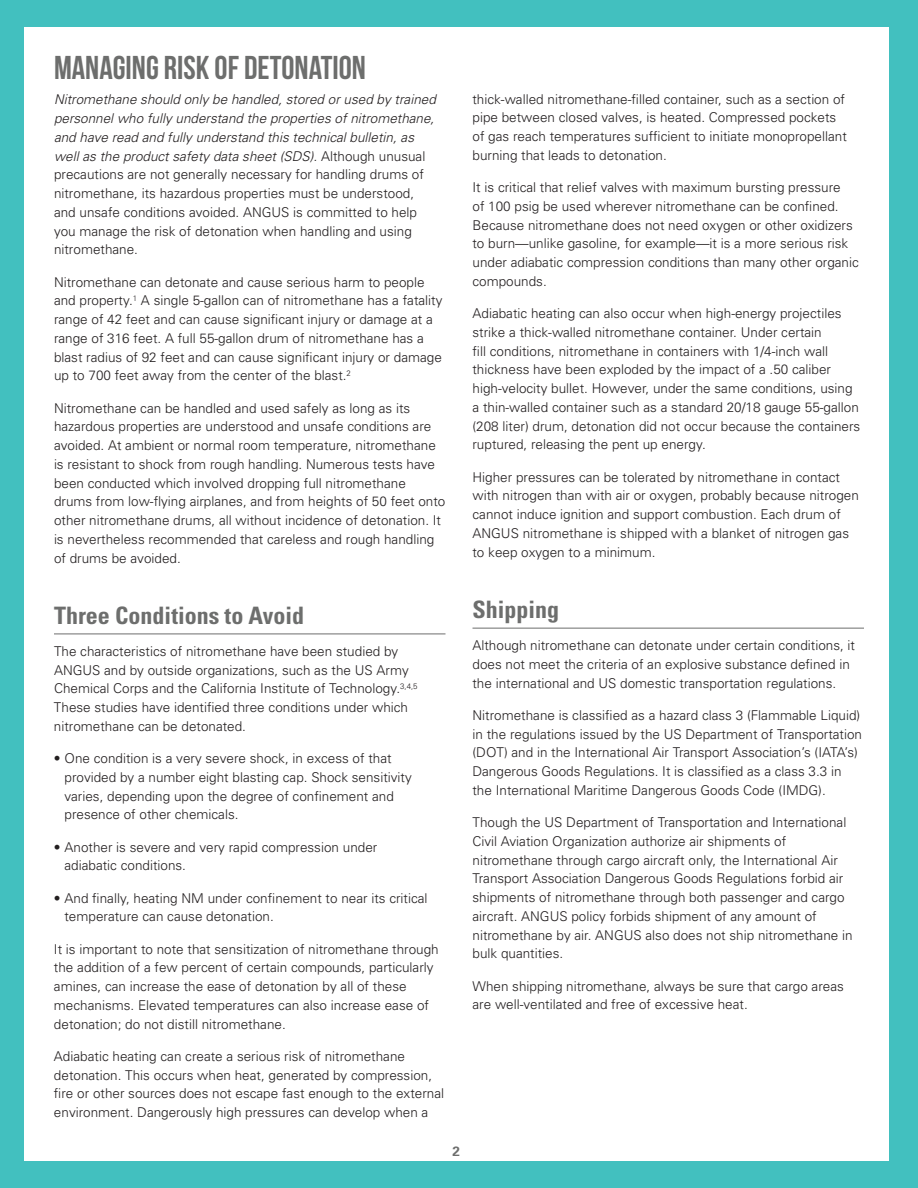
<style>
.page{position:relative;width:918px;height:1188px;background:#42c0bf}
.page>*{position:absolute;margin:0;border:0;box-sizing:border-box;transform-origin:0 0}
.t1{font:33px "Bebas Neue";color:#6d6e6d}
.t2{font:700 condensed 24px "Univers";color:#6d6e6d}
.t3{font:300 13.5px/18.8px "Univers";color:#231f20}
.t4{font:700 13.5px "Univers";color:#6d6e6d}
.s1{font-style:italic}
</style>
<div class="page">
<div style="left:24px;top:27px;width:864px;height:1134px;background:#fff"></div>
<hr style="left:54px;top:634px;width:392px;height:1px;background:#6d6e6d">
<hr style="left:472px;top:628px;width:392px;height:1px;background:#6d6e6d">
<h1 class="t1" style="left:54px;top:49px;width:314px">MANAGING RISK OF DETONATION</h1>
<p class="t3" style="left:54px;top:90px;width:383px"><span class="s1">Nitromethane should only be handled, stored or used by trained personnel who fully understand the properties of nitromethane, and have read and fully understand this technical bulletin, as well as the product safety data sheet (SDS).</span> Although unusual precautions are not generally necessary for handling drums of nitromethane, its hazardous properties must be understood, and unsafe conditions avoided. ANGUS is committed to help you manage the risk of detonation when handling and using nitromethane.</p>
<p class="t3" style="left:54px;top:272px;width:390px">Nitromethane can detonate and cause serious harm to people and property.<sup>1</sup> A single 5-gallon can of nitromethane has a fatality range of 42 feet and can cause significant injury or damage at a range of 316 feet. A full 55-gallon drum of nitromethane has a blast radius of 92 feet and can cause significant injury or damage up to 700 feet away from the center of the blast.<sup>2</sup></p>
<p class="t3" style="left:54px;top:398px;width:393px">Nitromethane can be handled and used safely as long as its hazardous properties are understood and unsafe conditions are avoided. At ambient or normal room temperature, nitromethane is resistant to shock from rough handling. Numerous tests have been conducted which involved dropping full nitromethane drums from low-flying airplanes, and from heights of 50 feet onto other nitromethane drums, all without incidence of detonation. It is nevertheless recommended that careless and rough handling of drums be avoided.</p>
<p class="t3" style="left:472px;top:89px;width:376px">thick-walled nitromethane-filled container, such as a section of pipe between closed valves, is heated. Compressed pockets of gas reach temperatures sufficient to initiate monopropellant burning that leads to detonation.</p>
<p class="t3" style="left:472px;top:178px;width:388px">It is critical that relief valves with maximum bursting pressure<br>of 100 psig be used wherever nitromethane can be confined.<br>Because nitromethane does not need oxygen or other oxidizers to burn—unlike gasoline, for example—it is a more serious risk under adiabatic compression conditions than many other organic compounds.</p>
<p class="t3" style="left:472px;top:304px;width:389px">Adiabatic heating can also occur when high-energy projectiles strike a thick-walled nitromethane container. Under certain<br>fill conditions, nitromethane in containers with 1/4-inch wall thickness have been exploded by the impact of a .50 caliber high-velocity bullet. However, under the same conditions, using a thin-walled container such as a standard 20/18 gauge 55-gallon (208 liter) drum, detonation did not occur because the containers ruptured, releasing the pent up energy.</p>
<p class="t3" style="left:472px;top:467px;width:388px">Higher pressures can be tolerated by nitromethane in contact with nitrogen than with air or oxygen, probably because nitrogen cannot induce ignition and support combustion. Each drum of ANGUS nitromethane is shipped with a blanket of nitrogen gas to keep oxygen to a minimum.</p>
<h2 class="t2" style="left:54px;top:600px;width:252px">Three Conditions to Avoid</h2>
<p class="t3" style="left:54px;top:641px;width:365px">The characteristics of nitromethane have been studied by ANGUS and by outside organizations, such as the US Army Chemical Corps and the California Institute of Technology.<sup>3,4,5<br></sup>These studies have identified three conditions under which nitromethane can be detonated.</p>
<p class="t3" style="left:64px;top:749px;width:349px;text-indent:-11px">• One condition is a very severe shock, in excess of that provided by a number eight blasting cap. Shock sensitivity varies, depending upon the degree of confinement and presence of other chemicals.</p>
<p class="t3" style="left:64px;top:837px;width:314px;text-indent:-11px">• Another is severe and very rapid compression under adiabatic conditions.</p>
<p class="t3" style="left:64px;top:888px;width:365px;text-indent:-11px">• And finally, heating NM under confinement to near its critical temperature can cause detonation.</p>
<p class="t3" style="left:54px;top:939px;width:386px">It is important to note that sensitization of nitromethane through the addition of a few percent of certain compounds, particularly amines, can increase the ease of detonation by all of these mechanisms. Elevated temperatures can also increase ease of detonation; do not distill nitromethane.</p>
<p class="t3" style="left:54px;top:1046px;width:392px">Adiabatic heating can create a serious risk of nitromethane detonation. This occurs when heat, generated by compression, fire or other sources does not escape fast enough to the external environment. Dangerously high pressures can develop when a</p>
<p class="t4" style="left:453px;top:1143px;width:9px">2</p>
<h2 class="t2" style="left:472px;top:595px;width:88px">Shipping</h2>
<p class="t3" style="left:472px;top:635px;width:384px">Although nitromethane can detonate under certain conditions, it does not meet the criteria of an explosive substance defined in the international and US domestic transportation regulations.</p>
<p class="t3" style="left:472px;top:705px;width:391px">Nitromethane is classified as a hazard class 3 (Flammable Liquid) in the regulations issued by the US Department of Transportation (DOT) and in the International Air Transport Association’s (IATA’s)<br>Dangerous Goods Regulations. It is classified as a class 3.3 in the International Maritime Dangerous Goods Code (IMDG).</p>
<p class="t3" style="left:472px;top:812px;width:382px">Though the US Department of Transportation and International Civil Aviation Organization authorize air shipments of nitromethane through cargo aircraft only, the International Air Transport Association Dangerous Goods Regulations forbid air shipments of nitromethane through both passenger and cargo aircraft. ANGUS policy forbids shipment of any amount of nitromethane by air. ANGUS also does not ship nitromethane in bulk quantities.</p>
<p class="t3" style="left:472px;top:976px;width:373px">When shipping nitromethane, always be sure that cargo areas are well-ventilated and free of excessive heat.</p>
</div>
